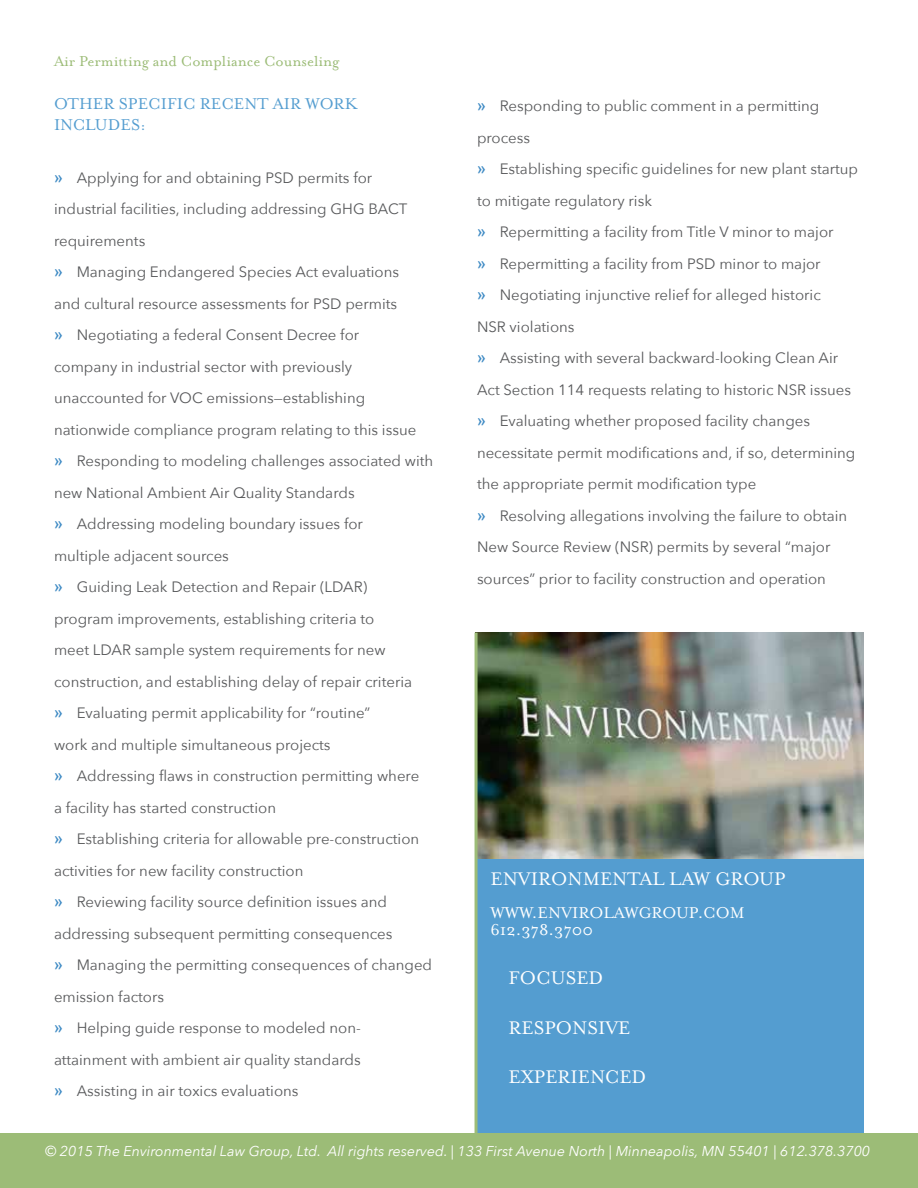
<style>
.page{position:relative;width:918px;height:1188px;background:#fff}
.page>*{position:absolute;margin:0;border:0;box-sizing:border-box;transform-origin:0 0}
.t1{font:21px "Mrs Eaves Roman";color:#fff}
.t2{font:18px "Mrs Eaves Roman";color:#549dd0}
.t3{font:18px "Mrs Eaves Roman";color:#fff}
.t4{font:16.5px "Mrs Eaves Roman";color:#9cbc77}
.t5{font:15px/31.5px "Avenir Next";color:#58595b}
.t6{font:italic 14.25px "Avenir Next";color:#fff}
.s1{font-family:"Brandon Grotesque";font-size:21px;color:#3e8ac4}
</style>
<div class="page">
<img style="left:478px;top:633px;width:386px;height:226px">
<div style="left:475px;top:859px;width:389px;height:279px;background:#549dd0"></div>
<hr style="left:475px;top:633px;width:3px;height:503px;background:#9cbc77">
<div style="left:0;top:1133px;width:918px;height:55px;background:#9cbc77"></div>
<p class="t4" style="left:54px;top:52px;width:287px">AIR PERMITTING AND COMPLIANCE COUNSELING</p>
<p class="t2" style="left:54px;top:94px;width:76px">OTHER SPECIFIC</p>
<p class="t2" style="left:200px;top:94px;width:13px">RECENT</p>
<p class="t2" style="left:273px;top:94px;width:87px">AIR WORK</p>
<p class="t2" style="left:54px;top:115px;width:94px">INCLUDES :</p>
<p class="t5" style="left:54px;top:161px;width:381px"><span class="s1">»</span> Applying for and obtaining PSD permits for industrial facilities, including addressing GHG BACT requirements<br><span class="s1">»</span> Managing Endangered Species Act evaluations<br>and cultural resource assessments for PSD permits<br><span class="s1">»</span> Negotiating a federal Consent Decree for<br>company in industrial sector with previously unaccounted for VOC emissions—establishing nationwide compliance program relating to this issue<br><span class="s1">»</span> Responding to modeling challenges associated with new National Ambient Air Quality Standards<br><span class="s1">»</span> Addressing modeling boundary issues for<br>multiple adjacent sources<br><span class="s1">»</span> Guiding Leak Detection and Repair (LDAR)<br>program improvements, establishing criteria to<br>meet LDAR sample system requirements for new construction, and establishing delay of repair criteria<br><span class="s1">»</span> Evaluating permit applicability for “routine”<br>work and multiple simultaneous projects<br><span class="s1">»</span> Addressing flaws in construction permitting where<br>a facility has started construction<br><span class="s1">»</span> Establishing criteria for allowable pre-construction activities for new facility construction<br><span class="s1">»</span> Reviewing facility source definition issues and addressing subsequent permitting consequences<br><span class="s1">»</span> Managing the permitting consequences of changed emission factors<br><span class="s1">»</span> Helping guide response to modeled non&shy;attainment with ambient air quality standards<br><span class="s1">»</span> Assisting in air toxics evaluations</p>
<p class="t5" style="left:477px;top:89px;width:383px"><span class="s1">»</span> Responding to public comment in a permitting process<br><span class="s1">»</span> Establishing specific guidelines for new plant startup to mitigate regulatory risk<br><span class="s1">»</span> Repermitting a facility from Title V minor to major<br><span class="s1">»</span> Repermitting a facility from PSD minor to major<br><span class="s1">»</span> Negotiating injunctive relief for alleged historic<br>NSR violations<br><span class="s1">»</span> Assisting with several backward-looking Clean Air Act Section 114 requests relating to historic NSR issues <span class="s1">»</span> Evaluating whether proposed facility changes necessitate permit modifications and, if so, determining the appropriate permit modification type<br><span class="s1">»</span> Resolving allegations involving the failure to obtain New Source Review (NSR) permits by several “major sources” prior to facility construction and operation</p>
<h1 class="t1" style="left:490px;top:868px;width:56px">ENVIRONMENT</h1>
<h1 class="t1" style="left:639px;top:868px;width:91px">AL LAW GROUP</h1>
<p class="t3" style="left:491px;top:903px;width:161px">WWW.ENVIRO LAWGROUP</p>
<p class="t3" style="left:698px;top:903px;width:20px">.COM</p>
<p class="t3" style="left:491px;top:920px;width:104px">612.378.3700</p>
<h1 class="t1" style="left:508px;top:967px;width:26px">FOCUSE</h1>
<h1 class="t1" style="left:589px;top:967px;width:16px">D</h1>
<h1 class="t1" style="left:508px;top:1016px;width:26px">RESPONSI</h1>
<h1 class="t1" style="left:605px;top:1016px;width:23px">VE</h1>
<h1 class="t1" style="left:508px;top:1066px;width:39px">EXPERIENCE</h1>
<h1 class="t1" style="left:632px;top:1066px;width:16px">D</h1>
<p class="t6" style="left:45px;top:1139px;width:827px">© 2015 The Environmental Law Group, Ltd. All rights reserved. | 133 First Avenue North | Minneapolis, MN 55401 | 612.378.3700</p>
</div>
